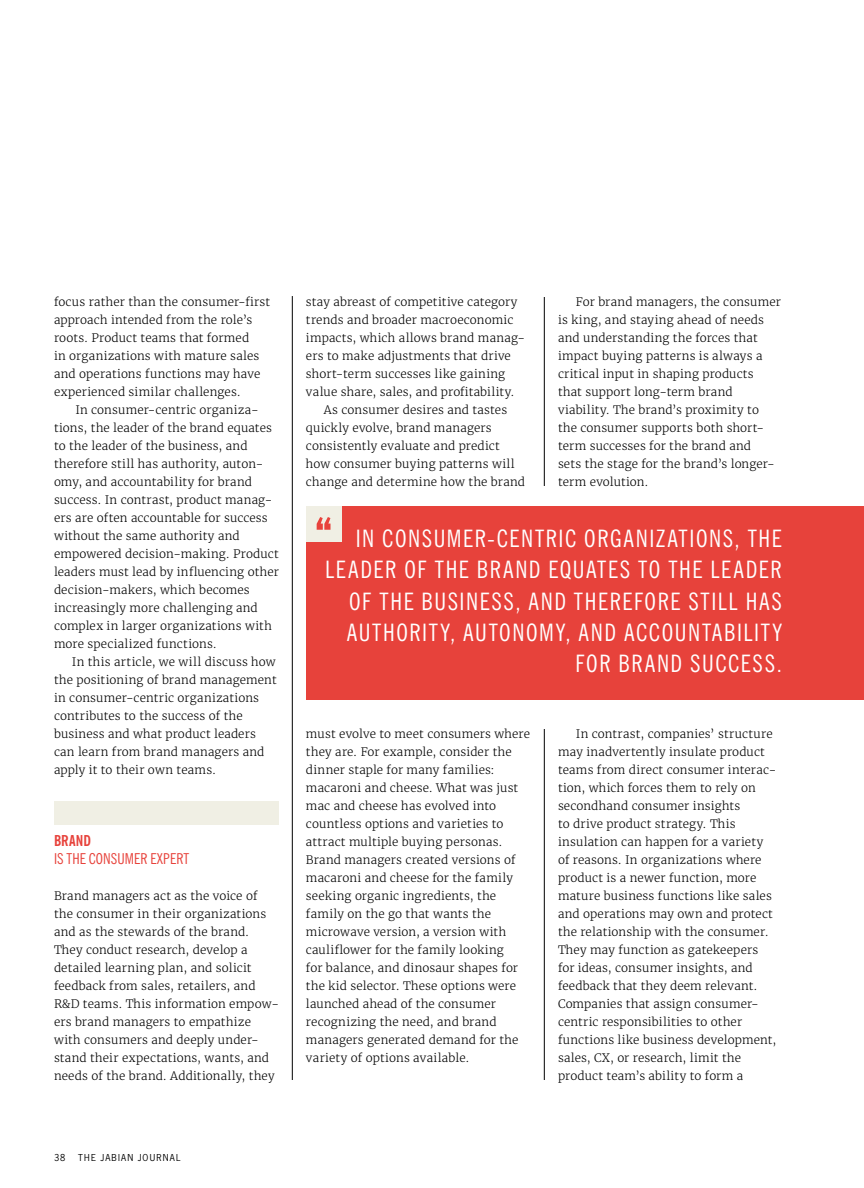
<style>
.page{position:relative;width:864px;height:1188px;background:#fff}
.page>*{position:absolute;margin:0;border:0;box-sizing:border-box;transform-origin:0 0}
.t1{font:condensed 24px/31.5px "News Gothic BT";letter-spacing:.065em;color:#fff;text-align:right}
.t2{font:condensed 15px "News Gothic BT";letter-spacing:.005em;color:#e7423b}
.t3{font:700 condensed 15px "News Gothic BT";letter-spacing:.005em;color:#e7423b}
.t4{font:300 11.7px/18px "Merriweather";letter-spacing:.01em;color:#000}
.t5{font:9px "News Gothic Std";letter-spacing:.135em;color:#000}
</style>
<div class="page">
<div style="left:54px;top:801px;width:225px;height:24px;background:#f0efe4"></div>
<div style="left:306px;top:506px;width:555px;height:194px;background:#e7423b"></div>
<div style="left:822px;top:506px;width:42px;height:194px;background:#e7423b"></div>
<div style="left:306px;top:506px;width:36px;height:35px;background:#f0efe4"></div>
<svg style="left:317px;top:517px;width:14px;height:13px"></svg>
<hr style="left:544px;top:297px;width:1px;height:189px;background:#000">
<hr style="left:544px;top:729px;width:1px;height:351px;background:#000">
<hr style="left:292px;top:296px;width:1px;height:784px;background:#000">
<p class="t4" style="left:54px;top:293px;width:218px">focus rather than the consumer-first approach intended from the role’s roots. Product teams that formed<br>in organizations with mature sales and operations functions may have experienced similar challenges.</p>
<p class="t4" style="left:54px;top:401px;width:226px;text-indent:21px">In consumer-centric organiza&shy;tions, the leader of the brand equates to the leader of the business, and therefore still has authority, auton&shy;omy, and accountability for brand success. In contrast, product manag&shy;ers are often accountable for success without the same authority and empowered decision-making. Product leaders must lead by influencing other decision-makers, which becomes increasingly more challenging and complex in larger organizations with more specialized functions.</p>
<p class="t4" style="left:54px;top:653px;width:224px;text-indent:18px">In this article, we will discuss how the positioning of brand management in consumer-centric organizations contributes to the success of the business and what product leaders can learn from brand managers and apply it to their own teams.</p>
<p class="t3" style="left:54px;top:831px;width:38px">BRAND</p>
<p class="t2" style="left:54px;top:850px;width:137px">IS THE CONSUMER EXPERT</p>
<p class="t4" style="left:54px;top:887px;width:227px">Brand managers act as the voice of the consumer in their organizations and as the stewards of the brand.<br>They conduct research, develop a detailed learning plan, and solicit feedback from sales, retailers, and R&amp;D teams. This information empow&shy;ers brand managers to empathize with consumers and deeply under&shy;stand their expectations, wants, and needs of the brand. Additionally, they</p>
<p class="t4" style="left:306px;top:293px;width:213px">stay abreast of competitive category</p>
<p class="t4" style="left:306px;top:311px;width:209px">trends and broader macroeconomic</p>
<p class="t4" style="left:306px;top:329px;width:221px">impacts, which allows brand manag-</p>
<p class="t4" style="left:306px;top:347px;width:206px">ers to make adjustments that drive</p>
<p class="t4" style="left:306px;top:365px;width:201px">short-term successes like gaining</p>
<p class="t4" style="left:306px;top:383px;width:210px">value share, sales, and profitability.</p>
<p class="t4" style="left:324px;top:401px;width:185px">As consumer desires and tastes</p>
<p class="t4" style="left:306px;top:419px;width:187px">quickly evolve, brand managers</p>
<p class="t4" style="left:306px;top:437px;width:195px">consistently evaluate and predict</p>
<p class="t4" style="left:306px;top:455px;width:210px">how consumer buying patterns will</p>
<p class="t4" style="left:306px;top:473px;width:221px">change and determine how the brand</p>
<p class="t4" style="left:558px;top:293px;width:225px;text-indent:18px">For brand managers, the consumer is king, and staying ahead of needs and understanding the forces that impact buying patterns is always a critical input in shaping products<br>that support long-term brand viability. The brand’s proximity to<br>the consumer supports both short&shy;term successes for the brand and<br>sets the stage for the brand’s longer&shy;term evolution.</p>
<h1 class="t1" style="left:325px;top:522px;width:458px">IN CONSUMER-CENTRIC ORGANIZATIONS, THE LEADER OF THE BRAND EQUATES TO THE LEADER OF THE BUSINESS, AND THEREFORE STILL HAS AUTHORITY, AUTONOMY, AND ACCOUNTABILITY FOR BRAND SUCCESS.</h1>
<p class="t4" style="left:306px;top:725px;width:226px">must evolve to meet consumers where they are. For example, consider the dinner staple for many families: macaroni and cheese. What was just mac and cheese has evolved into countless options and varieties to attract multiple buying personas.<br>Brand managers created versions of macaroni and cheese for the family seeking organic ingredients, the family on the go that wants the microwave version, a version with cauliflower for the family looking<br>for balance, and dinosaur shapes for the kid selector. These options were launched ahead of the consumer recognizing the need, and brand managers generated demand for the variety of options available.</p>
<p class="t4" style="left:558px;top:725px;width:220px;text-indent:18px">In contrast, companies’ structure may inadvertently insulate product teams from direct consumer interac&shy;tion, which forces them to rely on secondhand consumer insights<br>to drive product strategy. This insulation can happen for a variety of reasons. In organizations where product is a newer function, more mature business functions like sales and operations may own and protect the relationship with the consumer.<br>They may function as gatekeepers for ideas, consumer insights, and feedback that they deem relevant.<br>Companies that assign consumer&shy;centric responsibilities to other functions like business development, sales, CX, or research, limit the product team’s ability to form a</p>
<p class="t5" style="left:54px;top:1152px;width:13px">38</p>
<p class="t5" style="left:78px;top:1152px;width:104px">THE JABIAN JOURNAL</p>
</div>
